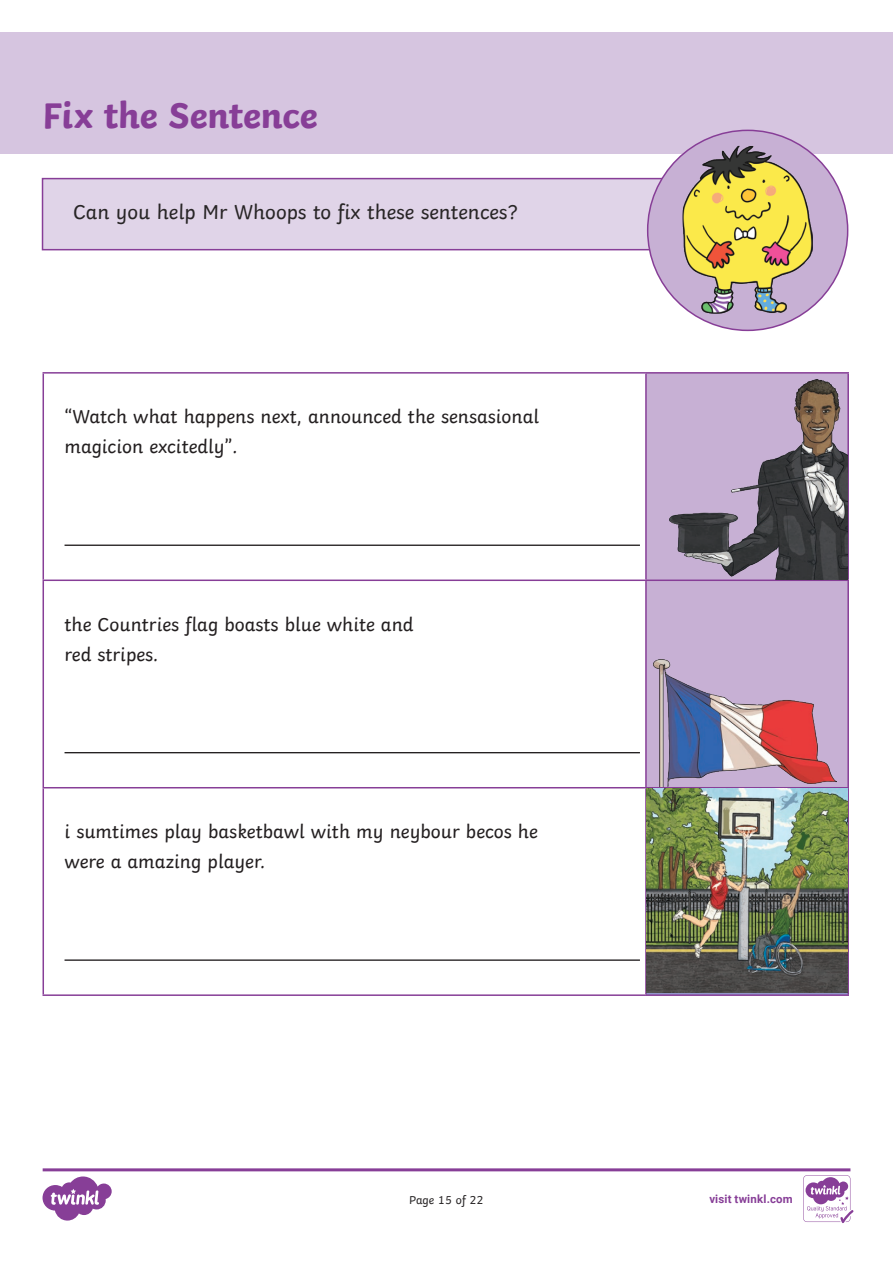
<style>
.page{position:relative;width:893px;height:1263px;background:#fff}
.page>*{position:absolute;margin:0;border:0;box-sizing:border-box;transform-origin:0 0}
.Heading_1{font:700 37.5px "Twinkl";letter-spacing:-.005em;color:#873e97}
.Aim{font:21px "Twinkl";color:#282526}
.t1{font:19.5px/30px "Twinkl";color:#231f20}
.t2{font:12px "Twinkl";letter-spacing:-.005em;color:#282526}
.t3{font:700 11.4px "Roboto";letter-spacing:.02em;color:#873e97}
</style>
<div class="page">
<div style="left:0;top:33px;width:893px;height:121px;background:#d6c5e0"></div>
<div style="left:43px;top:179px;width:704px;height:71px;background:#e0d4e8"></div>
<div style="left:42px;top:178px;width:706px;height:72px;border:2px solid #873e97"></div>
<div style="left:647px;top:374px;width:200px;height:413px;background:#c7b0d4"></div>
<hr style="left:43px;top:372px;width:603px;height:2px;background:#873e97">
<hr style="left:43px;top:374px;width:1px;height:205px;background:#873e97">
<hr style="left:646px;top:372px;width:203px;height:2px;background:#873e97">
<hr style="left:645px;top:374px;width:2px;height:205px;background:#873e97">
<hr style="left:847px;top:374px;width:2px;height:205px;background:#873e97">
<hr style="left:43px;top:579px;width:603px;height:2px;background:#873e97">
<hr style="left:43px;top:581px;width:1px;height:206px;background:#873e97">
<hr style="left:646px;top:579px;width:203px;height:2px;background:#873e97">
<hr style="left:645px;top:581px;width:2px;height:206px;background:#873e97">
<hr style="left:847px;top:581px;width:2px;height:206px;background:#873e97">
<hr style="left:43px;top:787px;width:603px;height:1px;background:#873e97">
<hr style="left:43px;top:788px;width:1px;height:206px;background:#873e97">
<hr style="left:646px;top:787px;width:203px;height:1px;background:#873e97">
<hr style="left:645px;top:788px;width:2px;height:206px;background:#873e97">
<hr style="left:847px;top:788px;width:2px;height:206px;background:#873e97">
<hr style="left:43px;top:994px;width:603px;height:2px;background:#873e97">
<hr style="left:646px;top:994px;width:203px;height:2px;background:#873e97">
<hr style="left:65px;top:544px;width:575px;height:2px;background:#231f20">
<img style="left:670px;top:380px;width:177px;height:199px">
<hr style="left:65px;top:752px;width:575px;height:1px;background:#231f20">
<img style="left:653px;top:659px;width:184px;height:128px">
<hr style="left:65px;top:959px;width:575px;height:2px;background:#231f20">
<img style="left:647px;top:788px;width:200px;height:205px">
<div style="left:648px;top:130px;width:200px;height:200px;background:#c7b0d4;border-radius:50%"></div>
<img style="left:682px;top:146px;width:131px;height:168px">
<svg style="left:43px;top:1168px;width:810px;height:55px"></svg>
<p class="Heading_1" style="left:43px;top:84px;width:277px">Fix the Sentence</p>
<p class="Aim" style="left:73px;top:196px;width:446px">Can you help Mr Whoops to fix these sentences?</p>
<p class="t1" style="left:65px;top:400px;width:476px">“Watch what happens next, announced the sensasional magicion excitedly”.</p>
<p class="t1" style="left:65px;top:607px;width:351px">the Countries flag boasts blue white and red stripes.</p>
<p class="t1" style="left:65px;top:815px;width:475px">i sumtimes play basketbawl with my neybour becos he were a amazing player.</p>
<p class="t2" style="left:409px;top:1191px;width:76px">Page 15 of 22</p>
<p class="t3" style="left:709px;top:1191px;width:85px">visit twinkl.com</p>
</div>
